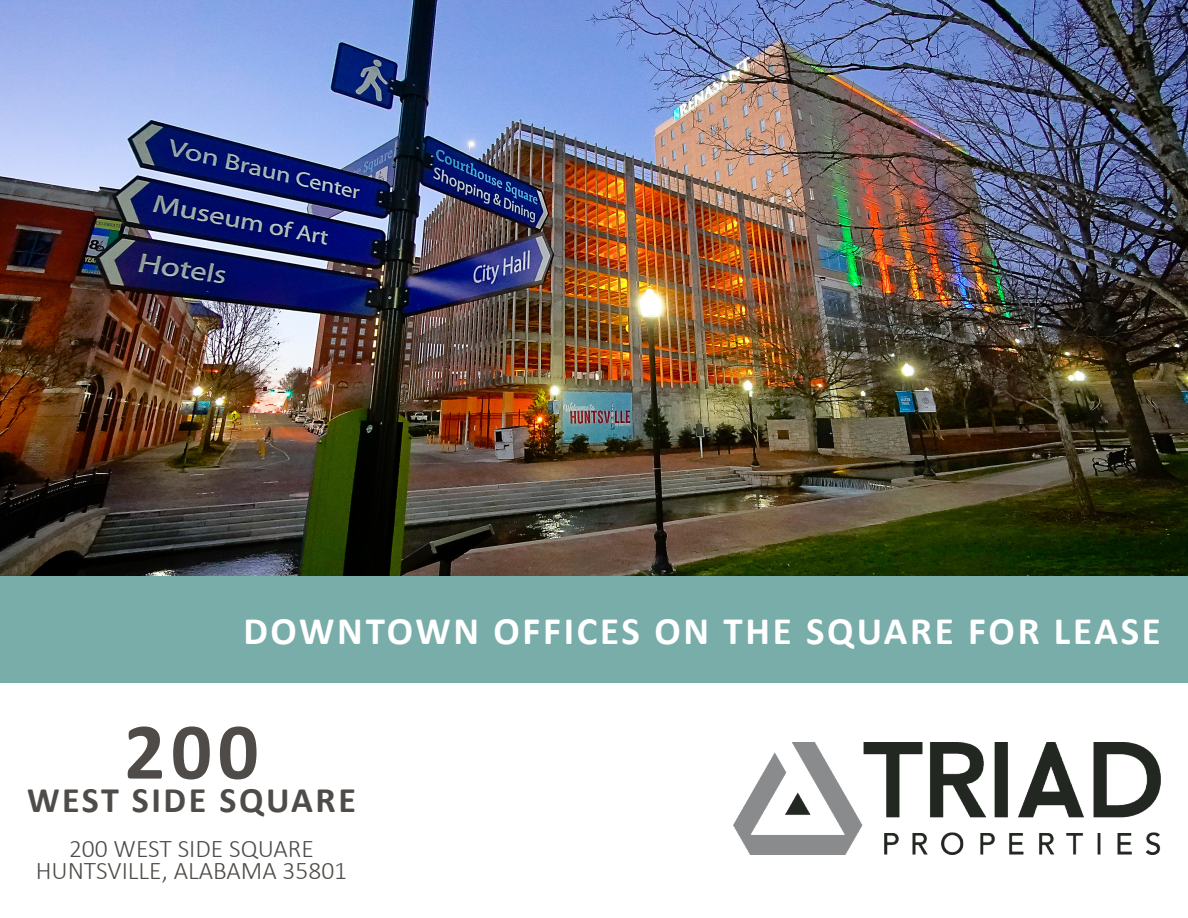
<style>
.page{position:relative;width:1188px;height:918px;background:#fff}
.page>*{position:absolute;margin:0;border:0;box-sizing:border-box;transform-origin:0 0}
.Small_Title{font:700 81px "Calibri";color:#4e4b48}
.Small_Title-2{font:700 39px "Calibri";letter-spacing:.07em;color:#fff}
.Small_Title-3{font:700 36px "Calibri";letter-spacing:.07em;color:#4e4b48}
.t1{font:300 25.5px "Calibri";color:#4e4b48}
</style>
<div class="page">
<img style="left:0;top:0;width:1188px;height:576px">
<div style="left:0;top:576px;width:1188px;height:107px;background:#78adaa"></div>
<img style="left:734px;top:742px;width:427px;height:112px">
<p class="Small_Title-2" style="left:243px;top:604px;width:919px">DOWNTOWN OFFICES ON THE SQUARE FOR LEASE</p>
<p class="Small_Title" style="left:124px;top:694px;width:136px">200</p>
<p class="Small_Title-3" style="left:27px;top:774px;width:330px">WEST SIDE SQUARE</p>
<p class="t1" style="left:69px;top:832px;width:246px">200 WEST SIDE SQUARE</p>
<p class="t1" style="left:36px;top:855px;width:313px">HUNTSVILLE, ALABAMA 35801</p>
</div>
